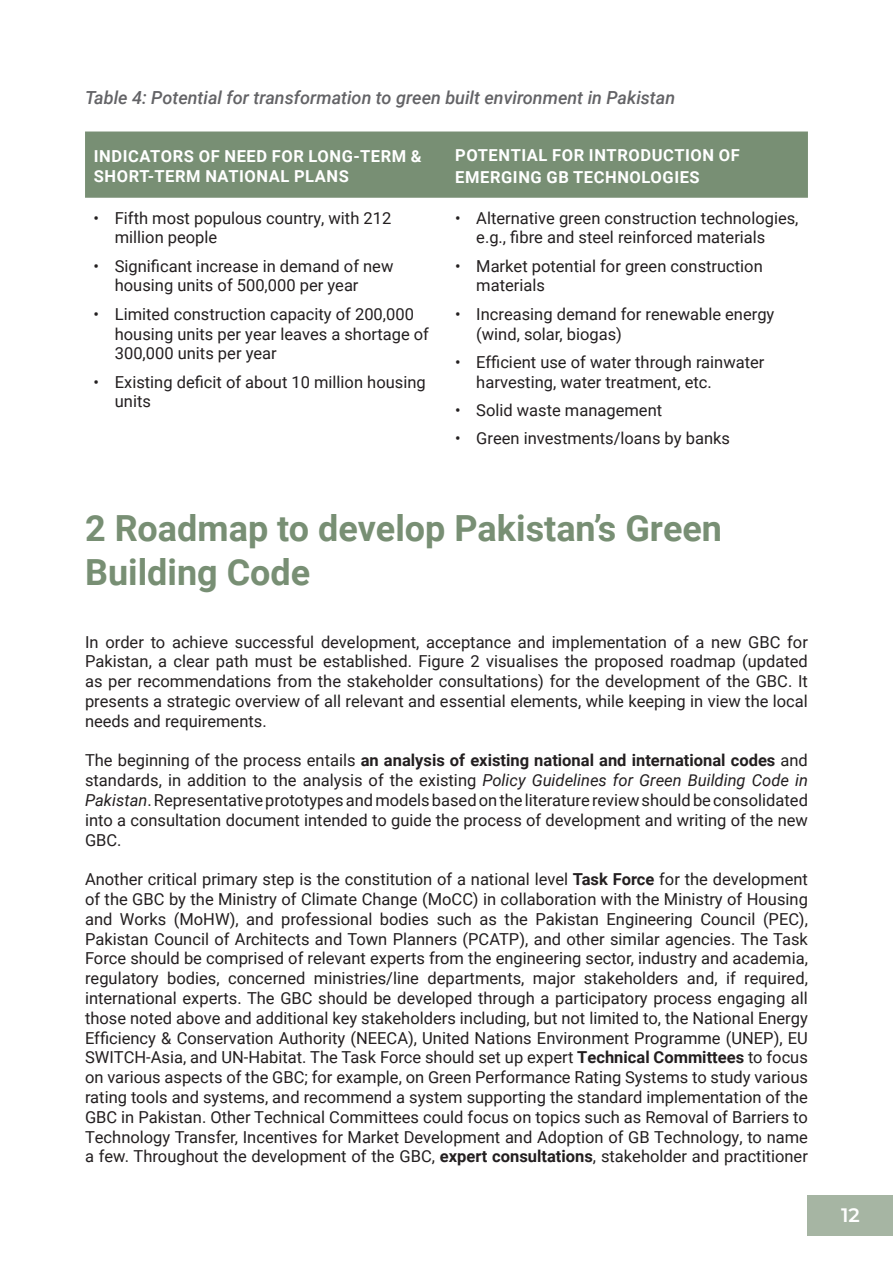
<style>
.page{position:relative;width:893px;height:1263px;background:#fff}
.page>*{position:absolute;margin:0;border:0;box-sizing:border-box;transform-origin:0 0}
.t1{font:700 36px/43.2px "Roboto";color:#788f74}
.t2{font:600 19.5px "Montserrat";color:#fff}
.figtitle{font:italic 500 18px "Roboto";color:#636366}
.body{font:16.5px/19.8px "Roboto";color:#231f20}
.t3{font:700 16.5px/19.8px "Roboto";letter-spacing:.035em;color:#fff}
.s1{font-weight:700}
.s2{font-style:italic}
</style>
<div class="page">
<div style="left:808px;top:1195px;width:85px;height:40px;background:#a6b5a3"></div>
<div style="left:85px;top:132px;width:723px;height:66px;background:#788f74"></div>
<p class="figtitle" style="left:85px;top:85px;width:592px">Table 4: Potential for transformation to green built environment in Pakistan</p>
<p class="t3" style="left:94px;top:145px;width:329px">INDICATORS OF NEED FOR LONG-TERM &amp;<br>SHORT-TERM NATIONAL PLANS</p>
<p class="t3" style="left:455px;top:144px;width:286px;line-height:21.6px">POTENTIAL FOR INTRODUCTION OF<br>EMERGING GB TECHNOLOGIES</p>
<p class="body" style="left:115px;top:207px;width:278px;text-indent:-21px">• Fifth most populous country, with 212 million people</p>
<p class="body" style="left:115px;top:255px;width:280px;text-indent:-21px">• Significant increase in demand of new housing units of 500,000 per year</p>
<p class="body" style="left:115px;top:303px;width:316px;text-indent:-21px">• Limited construction capacity of 200,000 housing units per year leaves a shortage of<br>300,000 units per year</p>
<p class="body" style="left:115px;top:371px;width:312px;text-indent:-21px">• Existing deficit of about 10 million housing units</p>
<p class="body" style="left:476px;top:207px;width:324px;text-indent:-21px">• Alternative green construction technologies, e.g., fibre and steel reinforced materials</p>
<p class="body" style="left:476px;top:255px;width:288px;text-indent:-21px">• Market potential for green construction materials</p>
<p class="body" style="left:476px;top:303px;width:300px;text-indent:-21px">• Increasing demand for renewable energy (wind, solar, biogas)</p>
<p class="body" style="left:476px;top:351px;width:290px;text-indent:-21px">• Efficient use of water through rainwater harvesting, water treatment, etc.</p>
<p class="body" style="left:455px;top:400px;width:209px">• Solid waste management</p>
<p class="body" style="left:455px;top:428px;width:277px">• Green investments/loans by banks</p>
<p class="t1" style="left:85px;top:506px;width:639px">2 Roadmap to develop Pakistan’s Green<br>Building Code</p>
<p class="body" style="left:85px;top:631px;width:724px;text-align:justify">In order to achieve successful development, acceptance and implementation of a new GBC for Pakistan, a clear path must be established. Figure 2 visualises the proposed roadmap (updated as per recommendations from the stakeholder consultations) for the development of the GBC. It presents a strategic overview of all relevant and essential elements, while keeping in view the local needs and requirements.</p>
<p class="body" style="left:85px;top:750px;width:724px;text-align:justify">The beginning of the process entails <span class="s1">an analysis of existing national and international codes</span> and standards, in addition to the analysis of the existing <span class="s2">Policy Guidelines for Green Building Code in Pakistan</span>. Representative prototypes and models based on the literature review should be consolidated into a consultation document intended to guide the process of development and writing of the new GBC.</p>
<p class="body" style="left:85px;top:869px;width:724px;text-align:justify">Another critical primary step is the constitution of a national level <span class="s1">Task Force</span> for the development of the GBC by the Ministry of Climate Change (MoCC) in collaboration with the Ministry of Housing and Works (MoHW), and professional bodies such as the Pakistan Engineering Council (PEC), Pakistan Council of Architects and Town Planners (PCATP), and other similar agencies. The Task Force should be comprised of relevant experts from the engineering sector, industry and academia, regulatory bodies, concerned ministries/line departments, major stakeholders and, if required, international experts. The GBC should be developed through a participatory process engaging all those noted above and additional key stakeholders including, but not limited to, the National Energy Efficiency &amp; Conservation Authority (NEECA), United Nations Environment Programme (UNEP), EU SWITCH-Asia, and UN-Habitat. The Task Force should set up expert <span class="s1">Technical Committees</span> to focus on various aspects of the GBC; for example, on Green Performance Rating Systems to study various rating tools and systems, and recommend a system supporting the standard implementation of the GBC in Pakistan. Other Technical Committees could focus on topics such as Removal of Barriers to Technology Transfer, Incentives for Market Development and Adoption of GB Technology, to name a few. Throughout the development of the GBC, <span class="s1">expert consultations</span>, stakeholder and practitioner</p>
<p class="t2" style="left:841px;top:1201px;width:20px">12</p>
</div>
